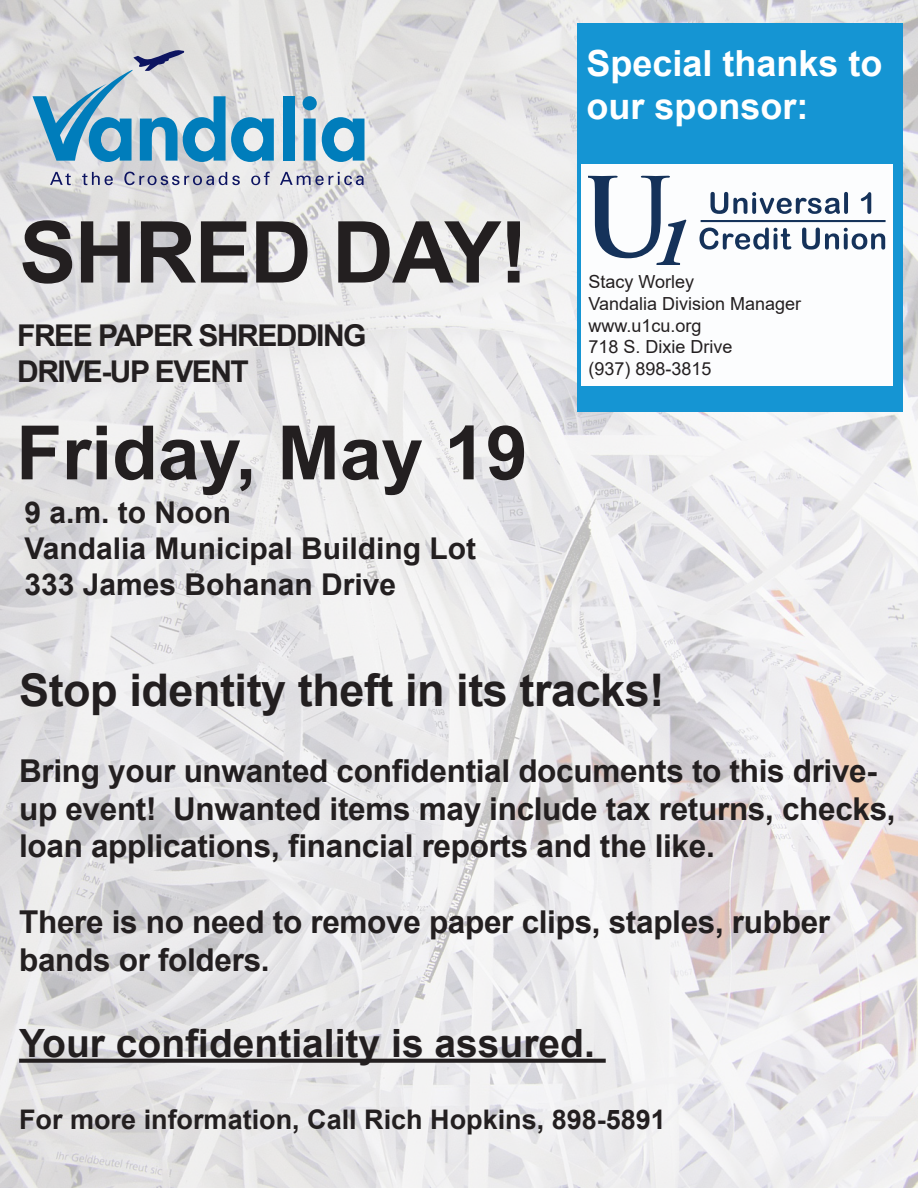
<style>
.page{position:relative;width:918px;height:1188px;background:#fff}
.page>*{position:absolute;margin:0;border:0;box-sizing:border-box;transform-origin:0 0}
.t1{font:700 85.5px "Arial";letter-spacing:-.02em;color:#231f20}
.t2{font:700 75px "Arial";color:#231f20}
.t3{font:700 45px "Arial";letter-spacing:-.01em;color:#231f20}
.t4{font:700 39px "Arial";color:#231f20}
.t5{font:700 36px/43.2px "Arial";color:#fff}
.t6{font:700 31.5px/37.8px "Arial";letter-spacing:-.01em;color:#231f20}
.t7{font:700 30px "Arial";color:#231f20}
.t8{font:700 30px "Arial";letter-spacing:-.05em;color:#231f20}
.t9{font:700 27px "Arial";color:#231f20}
.t10{font:18px "Arial";color:#231f20}
</style>
<div class="page">
<img style="left:0;top:0;width:918px;height:1188px">
<div style="left:577px;top:24px;width:326px;height:388px;background:#1595d3"></div>
<svg style="left:19px;top:1059px;width:587px;height:4px;fill:#231f20"></svg>
<svg style="left:50px;top:172px;width:21px;height:13px"></svg>
<svg style="left:82px;top:172px;width:31px;height:13px"></svg>
<svg style="left:124px;top:171px;width:116px;height:14px"></svg>
<svg style="left:251px;top:172px;width:19px;height:13px"></svg>
<svg style="left:280px;top:172px;width:84px;height:13px"></svg>
<div style="left:283px;top:96px;width:12px;height:65px;background:#007dbb"></div>
<svg style="left:303px;top:96px;width:61px;height:66px"></svg>
<svg style="left:33px;top:50px;width:241px;height:112px"></svg>
<div style="left:581px;top:164px;width:312px;height:221px;background:#fff"></div>
<svg style="left:588px;top:176px;width:98px;height:88px"></svg>
<hr style="left:701px;top:220px;width:185px;height:2px;background:#15325a">
<svg style="left:700px;top:192px;width:185px;height:58px"></svg>
<p class="t1" style="left:19px;top:192px;width:510px">SHRED DAY!</p>
<p class="t8" style="left:17px;top:314px;width:351px">FREE PAPER SHREDDING</p>
<p class="t8" style="left:17px;top:350px;width:233px">DRIVE-UP EVENT</p>
<p class="t2" style="left:16px;top:400px;width:513px">Friday, May 19</p>
<p class="t7" style="left:24px;top:491px;width:208px">9 a.m. to Noon</p>
<p class="t7" style="left:24px;top:527px;width:453px">Vandalia Municipal Building Lot</p>
<p class="t7" style="left:24px;top:563px;width:373px">333 James Bohanan Drive</p>
<p class="t5" style="left:586px;top:42px;width:298px">Special thanks to our sponsor:</p>
<p class="t10" style="left:588px;top:270px;width:107px">Stacy Worley</p>
<p class="t10" style="left:588px;top:291px;width:214px">Vandalia Division Manager</p>
<p class="t10" style="left:588px;top:313px;width:115px">www.u1cu.org</p>
<p class="t10" style="left:588px;top:334px;width:146px">718 S. Dixie Drive</p>
<p class="t10" style="left:588px;top:356px;width:125px">(937) 898-3815</p>
<p class="t3" style="left:19px;top:659px;width:647px">Stop identity theft in its tracks!</p>
<p class="t6" style="left:19px;top:752px;width:878px">Bring your unwanted confidential documents to this drive&shy;up event! Unwanted items may include tax returns, checks, loan applications, financial reports and the like.</p>
<p class="t6" style="left:19px;top:903px;width:813px">There is no need to remove paper clips, staples, rubber bands or folders.</p>
<p class="t4" style="left:19px;top:1015px;width:577px">Your confidentiality is assured.</p>
<p class="t9" style="left:19px;top:1101px;width:648px">For more information, Call Rich Hopkins, 898-5891</p>
</div>
